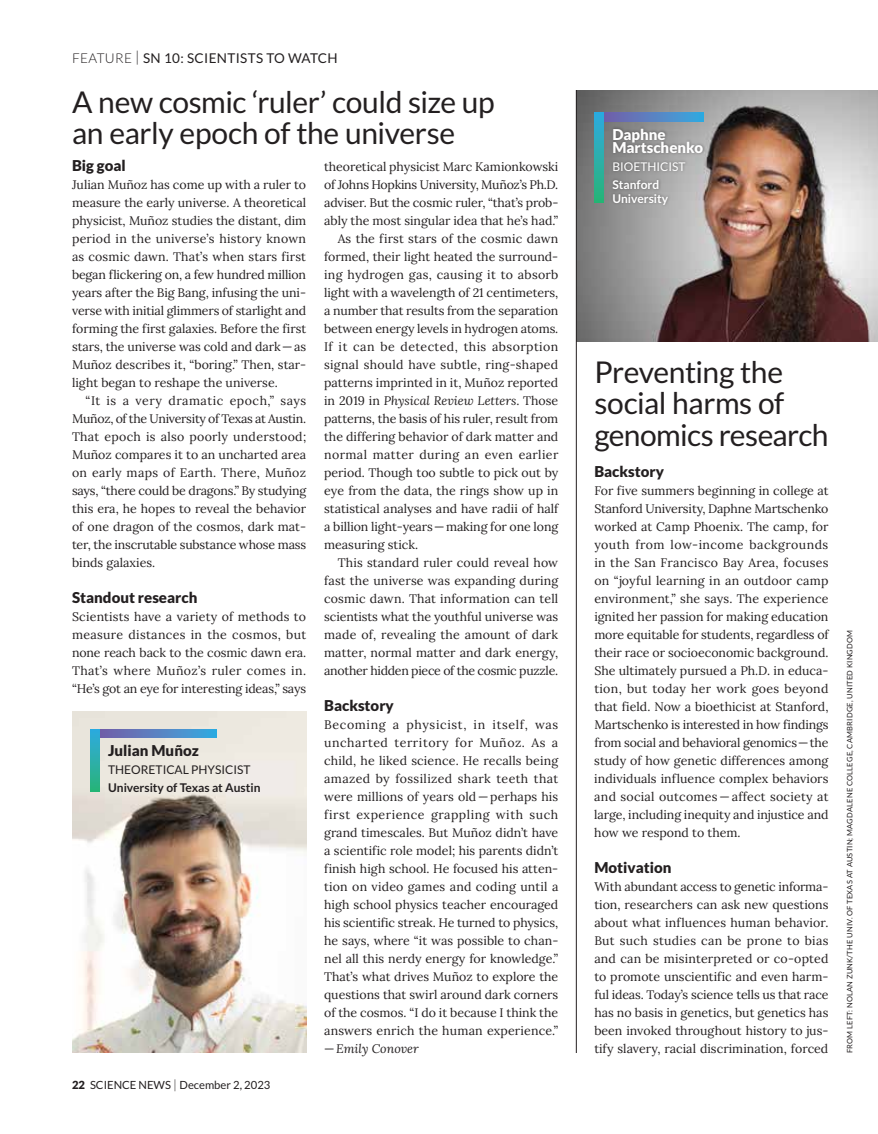
<style>
.page{position:relative;width:878px;height:1134px;background:#fff}
.page>*{position:absolute;margin:0;border:0;box-sizing:border-box;transform-origin:0 0}
.t1{font:30px/31.5px "Lato";letter-spacing:-.015em;color:#231f20}
.t2{font:900 15px "Lato";color:#231f20}
.t3{font:900 15px/13.5px "Lato";color:#fff}
.t4{font:13.5px "Lato";letter-spacing:.025em;color:#231f20}
.t5{font:12.3px/18px "Lora";color:#231f20;text-align:justify}
.t6{font:12.3px "Lora";letter-spacing:.02em;color:#231f20}
.t7{font:12.3px "Lora";letter-spacing:-.02em;color:#231f20}
.t8{font:italic 12.3px "Lora";color:#231f20}
.t9{font:12.3px "Lora";letter-spacing:.035em;color:#231f20}
.t10{font:12.3px "Lora";letter-spacing:.03em;color:#231f20}
.t11{font:700 12px "Lato";color:#231f20}
.t12{font:12px "Lato";color:#231f20}
.t13{font:700 12px/13.5px "Lato";color:#fff}
.t14{font:12px "Lato";color:#fff}
.t15{font:11.25px "Lato";color:#231f20}
.t16{font:7.5px "Lato";letter-spacing:.025em;color:#231f20}
.s1{font-weight:300}
.s2{font-weight:300;font-size:15px}
.s3{font-weight:900}
.s4{font-weight:300;font-size:12.75px}
.s5{font-style:normal}
.s6{font-style:italic}
</style>
<div class="page">
<img style="left:577px;top:90px;width:301px;height:252px">
<hr style="left:576px;top:90px;width:1px;height:963px;background:#231f20">
<img style="left:72px;top:711px;width:234px;height:342px">
<svg style="left:99px;top:729px;width:117px;height:9px"></svg>
<svg style="left:603px;top:112px;width:101px;height:10px"></svg>
<svg style="left:90px;top:729px;width:9px;height:63px"></svg>
<svg style="left:594px;top:112px;width:9px;height:90px"></svg>
<div style="left:609px;top:125px;width:96px;height:83px;background:#231f20;opacity:.41"></div>
<p class="t4" style="left:72px;top:51px;width:267px"><span class="s1">FEATURE</span> <span class="s2">|</span> SN 10: SCIENTISTS TO WATCH</p>
<h1 class="t1" style="left:72px;top:86px;width:424px">A new cosmic ‘ruler’ could size up an early epoch of the universe</h1>
<p class="t2" style="left:72px;top:157px;width:55px">Big goal</p>
<p class="t5" style="left:72px;top:175px;width:236px">Julian Muñoz has come up with a ruler to measure the early universe. A theoretical physicist, Muñoz studies the distant, dim period in the universe’s history known as cosmic dawn. That’s when stars first began flickering on, a few hundred million years after the Big Bang, infusing the uni&shy;verse with initial glimmers of starlight and forming the first galaxies. Before the first stars, the universe was cold and dark—as Muñoz describes it, “boring.” Then, star&shy;light began to reshape the universe.</p>
<p class="t5" style="left:72px;top:391px;width:236px;text-indent:14px">“It is a very dramatic epoch,” says Muñoz, of the University of Texas at Austin.<br>That epoch is also poorly understood; Muñoz compares it to an uncharted area on early maps of Earth. There, Muñoz says, “there could be dragons.” By studying this era, he hopes to reveal the behavior of one dragon of the cosmos, dark mat&shy;ter, the inscrutable substance whose mass binds galaxies.</p>
<p class="t2" style="left:72px;top:589px;width:127px">Standout research</p>
<p class="t5" style="left:72px;top:607px;width:236px">Scientists have a variety of methods to measure distances in the cosmos, but none reach back to the cosmic dawn era.<br>That’s where Muñoz’s ruler comes in. “He’s got an eye for interesting ideas,” says</p>
<p class="t2" style="left:108px;top:742px;width:92px">Julian Muñoz</p>
<p class="t12" style="left:108px;top:763px;width:144px">THEORETICAL PHYSICIST</p>
<p class="t11" style="left:108px;top:781px;width:154px">University of Texas at Austin</p>
<p class="t15" style="left:72px;top:1079px;width:200px"><span class="s3">22</span> SCIENCE NEWS <span class="s4">|</span> December 2, 2023</p>
<p class="t5" style="left:324px;top:157px;width:236px">theoretical physicist Marc Kamionkowski</p>
<p class="t7" style="left:324px;top:175px;width:235px">of Johns Hopkins University, Muñoz’s Ph.D.</p>
<p class="t5" style="left:324px;top:193px;width:236px">adviser. But the cosmic ruler, “that’s prob-</p>
<p class="t5" style="left:324px;top:211px;width:235px">ably the most singular idea that he’s had.”</p>
<p class="t5" style="left:338px;top:229px;width:222px">As the first stars of the cosmic dawn</p>
<p class="t5" style="left:324px;top:247px;width:236px">formed, their light heated the surround-</p>
<p class="t6" style="left:324px;top:265px;width:236px">ing hydrogen gas, causing it to absorb</p>
<p class="t5" style="left:324px;top:283px;width:236px">light with a wavelength of 21 centimeters,</p>
<p class="t5" style="left:324px;top:301px;width:236px">a number that results from the separation</p>
<p class="t5" style="left:324px;top:319px;width:235px">between energy levels in hydrogen atoms.</p>
<p class="t9" style="left:324px;top:337px;width:235px">If it can be detected, this absorption</p>
<p class="t6" style="left:324px;top:355px;width:235px">signal should have subtle, ring-shaped</p>
<p class="t5" style="left:324px;top:373px;width:236px">patterns imprinted in it, Muñoz reported</p>
<p class="t8" style="left:324px;top:392px;width:236px"><span class="s5">in 2019 in</span> Physical Review Letters<span class="s5">. Those</span></p>
<p class="t5" style="left:324px;top:409px;width:236px">patterns, the basis of his ruler, result from</p>
<p class="t5" style="left:324px;top:427px;width:236px">the differing behavior of dark matter and</p>
<p class="t10" style="left:324px;top:445px;width:236px">normal matter during an even earlier</p>
<p class="t5" style="left:324px;top:463px;width:236px">period. Though too subtle to pick out by</p>
<p class="t5" style="left:324px;top:481px;width:236px">eye from the data, the rings show up in</p>
<p class="t5" style="left:324px;top:499px;width:236px">statistical analyses and have radii of half</p>
<p class="t5" style="left:324px;top:517px;width:236px">a billion light-years—making for one long</p>
<p class="t5" style="left:324px;top:535px;width:95px">measuring stick.</p>
<p class="t5" style="left:337px;top:553px;width:222px">This standard ruler could reveal how</p>
<p class="t5" style="left:324px;top:571px;width:236px">fast the universe was expanding during</p>
<p class="t5" style="left:324px;top:589px;width:236px">cosmic dawn. That information can tell</p>
<p class="t5" style="left:324px;top:607px;width:235px">scientists what the youthful universe was</p>
<p class="t6" style="left:324px;top:625px;width:235px">made of, revealing the amount of dark</p>
<p class="t5" style="left:324px;top:643px;width:235px">matter, normal matter and dark energy,</p>
<p class="t7" style="left:324px;top:662px;width:235px">another hidden piece of the cosmic puzzle.</p>
<p class="t2" style="left:324px;top:697px;width:71px">Backstory</p>
<p class="t5" style="left:324px;top:715px;width:236px">Becoming a physicist, in itself, was uncharted territory for Muñoz. As a child, he liked science. He recalls being amazed by fossilized shark teeth that were millions of years old — perhaps his first experience grappling with such grand timescales. But Muñoz didn’t have a scientific role model; his parents didn’t finish high school. He focused his atten&shy;tion on video games and coding until a high school physics teacher encouraged his scientific streak. He turned to physics, he says, where “it was possible to chan&shy;nel all this nerdy energy for knowledge.” That’s what drives Muñoz to explore the questions that swirl around dark corners of the cosmos. “I do it because I think the answers enrich the human experience.” —<span class="s6">Emily Conover</span></p>
<p class="t3" style="left:612px;top:127px;width:92px">Daphne<br>Martschenko</p>
<p class="t14" style="left:612px;top:160px;width:75px">BIOETHICIST</p>
<p class="t13" style="left:612px;top:178px;width:57px">Stanford<br>University</p>
<h1 class="t1" style="left:594px;top:356px;width:235px">Preventing the social harms of genomics research</h1>
<p class="t2" style="left:594px;top:463px;width:71px">Backstory</p>
<p class="t5" style="left:594px;top:481px;width:236px">For five summers beginning in college at Stanford University, Daphne Martschenko worked at Camp Phoenix. The camp, for youth from low-income backgrounds in the San Francisco Bay Area, focuses on “joyful learning in an outdoor camp environment,” she says. The experience ignited her passion for making education more equitable for students, regardless of their race or socioeconomic background.<br>She ultimately pursued a Ph.D. in educa&shy;tion, but today her work goes beyond that field. Now a bioethicist at Stanford, Martschenko is interested in how findings from social and behavioral genomics—the study of how genetic differences among individuals influence complex behaviors and social outcomes — affect society at large, including inequity and injustice and how we respond to them.</p>
<p class="t2" style="left:594px;top:859px;width:79px">Motivation</p>
<p class="t5" style="left:594px;top:877px;width:236px">With abundant access to genetic informa&shy;tion, researchers can ask new questions about what influences human behavior.<br>But such studies can be prone to bias and can be misinterpreted or co-opted to promote unscientific and even harm&shy;ful ideas. Today’s science tells us that race has no basis in genetics, but genetics has been invoked throughout history to jus&shy;tify slavery, racial discrimination, forced</p>
<p class="t16" style="left:845px;top:1053px;width:425px;rotate:-90deg">FROM LEFT: NOLAN ZUNK/THE UNIV. OF TEXAS AT AUSTIN; MAGDALENE COLLEGE, CAMBRIDGE, UNITED KINGDOM</p>
</div>
